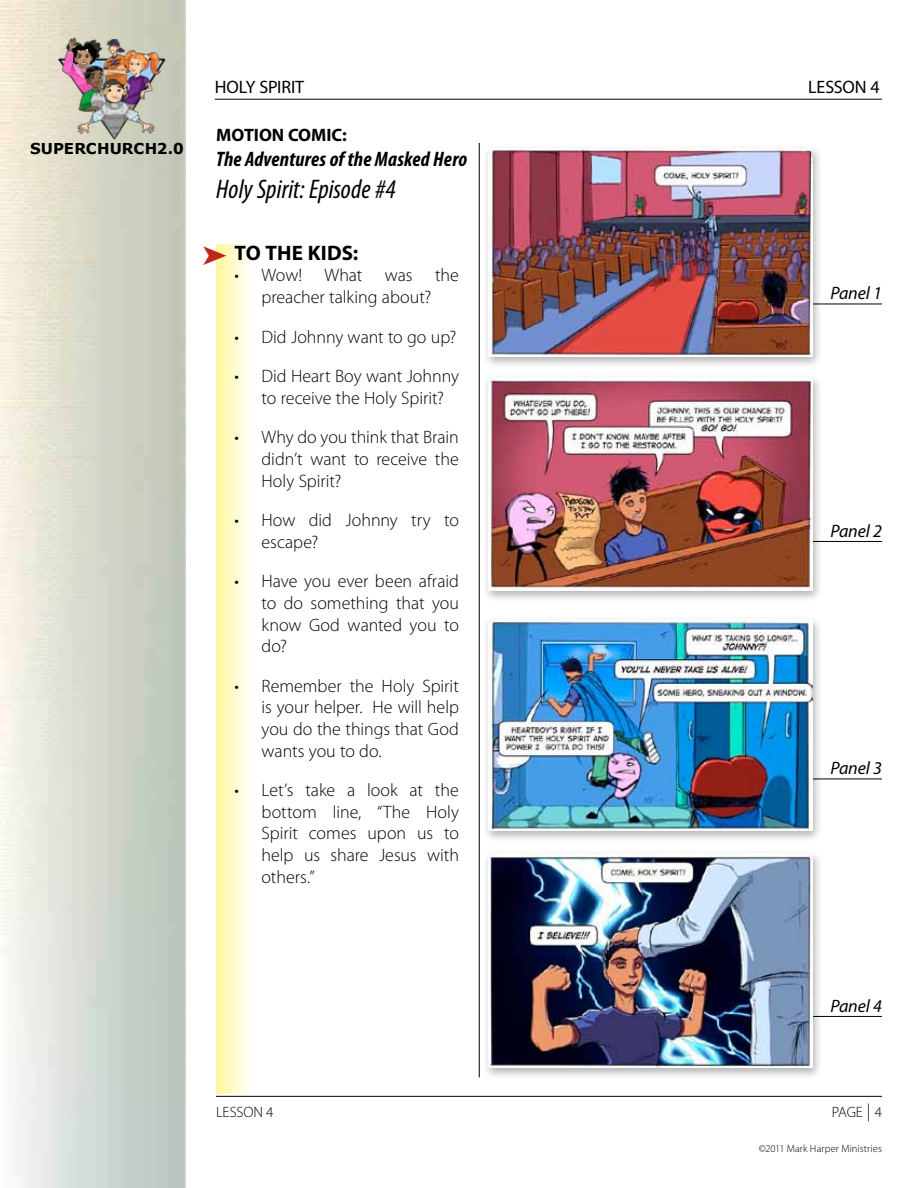
<style>
.page{position:relative;width:918px;height:1188px;background:#fff}
.page>*{position:absolute;margin:0;border:0;box-sizing:border-box;transform-origin:0 0}
.t1{font:italic condensed 27px "Myriad Pro";color:#000}
.t2{font:italic 700 condensed 21px "Myriad Pro";letter-spacing:.01em;color:#000}
.t3{font:700 21px "Myriad Pro";color:#000}
.t4{font:300 18px/21.6px "Myriad Pro";letter-spacing:-.005em;color:#000;text-align:justify}
.t5{font:italic 18px "Myriad Pro";letter-spacing:-.01em;color:#000}
.t6{font:18px "Myriad Pro";letter-spacing:-.005em;color:#000}
.t7{font:700 18px "Myriad Pro";color:#000}
.t8{font:700 15px "Verdana";letter-spacing:.005em;color:#000}
.t9{font:300 15px "Myriad Pro";letter-spacing:-.005em;color:#000}
.t10{font:300 10.5px "Myriad Pro";letter-spacing:.01em;color:#000}
.s1{color:#c1261b}
.s2{font-size:18px}
</style>
<div class="page">
<hr style="left:216px;top:1096px;width:666px;height:1px;background:#000">
<hr style="left:215px;top:99px;width:667px;height:1px;background:#000">
<img style="left:36px;top:36px;width:150px;height:104px">
<hr style="left:723px;top:304px;width:159px;height:1px;background:#000">
<hr style="left:723px;top:541px;width:159px;height:1px;background:#000">
<hr style="left:723px;top:779px;width:159px;height:1px;background:#000">
<hr style="left:723px;top:1016px;width:159px;height:1px;background:#000">
<hr style="left:479px;top:143px;width:1px;height:934px;background:#000">
<svg style="left:216px;top:244px;width:33px;height:850px"></svg>
<div style="left:482px;top:144px;width:341px;height:225px;background:#000;opacity:.3"></div>
<img style="left:488px;top:148px;width:324px;height:209px">
<div style="left:482px;top:374px;width:341px;height:229px;background:#000;opacity:.3"></div>
<img style="left:488px;top:378px;width:324px;height:213px">
<div style="left:482px;top:615px;width:341px;height:228px;background:#000;opacity:.3"></div>
<img style="left:488px;top:620px;width:324px;height:211px">
<div style="left:482px;top:850px;width:341px;height:230px;background:#000;opacity:.3"></div>
<img style="left:488px;top:854px;width:324px;height:214px">
<p class="t8" style="left:30px;top:139px;width:155px">SUPERCHURCH2.0</p>
<p class="t6" style="left:215px;top:76px;width:91px">HOLY SPIRIT</p>
<p class="t6" style="left:808px;top:76px;width:73px">LESSON 4</p>
<p class="t7" style="left:216px;top:123px;width:86px">MOTION COM</p>
<p class="t7" style="left:326px;top:123px;width:22px">IC:</p>
<p class="t2" style="left:216px;top:146px;width:253px">The Adventures of the Masked Hero</p>
<h1 class="t1" style="left:216px;top:173px;width:181px">Holy Spirit: Episode #4</h1>
<p class="t3" style="left:203px;top:239px;width:157px"><span class="s1">➤</span> TO THE KIDS:</p>
<p class="t4" style="left:235px;top:265px;width:226px;text-align:center">• Wow! What was the preacher talking about?</p>
<p class="t4" style="left:235px;top:326px;width:223px">• Did Johnny want to go up?</p>
<p class="t4" style="left:262px;top:365px;width:199px;text-indent:-27px">• Did Heart Boy want Johnny to receive the Holy Spirit?</p>
<p class="t4" style="left:262px;top:427px;width:199px;text-indent:-27px">• Why do you think that Brain didn’t want to receive the Holy Spirit?</p>
<p class="t4" style="left:262px;top:509px;width:199px;text-indent:-27px">• How did Johnny try to escape?</p>
<p class="t4" style="left:262px;top:571px;width:199px;text-indent:-27px">• Have you ever been afraid to do something that you know God wanted you to do?</p>
<p class="t4" style="left:262px;top:675px;width:199px;text-indent:-27px">• Remember the Holy Spirit is your helper. He will help you do the things that God wants you to do.</p>
<p class="t4" style="left:262px;top:779px;width:199px;text-indent:-27px">• Let’s take a look at the bottom line, “The Holy Spirit comes upon us to help us share Jesus with others.”</p>
<p class="t5" style="left:830px;top:282px;width:53px">Panel 1</p>
<p class="t5" style="left:830px;top:520px;width:53px">Panel 2</p>
<p class="t5" style="left:830px;top:757px;width:53px">Panel 3</p>
<p class="t5" style="left:830px;top:995px;width:53px">Panel 4</p>
<p class="t9" style="left:216px;top:1103px;width:59px">LESSON 4</p>
<p class="t9" style="left:832px;top:1103px;width:52px">PAGE <span class="s2">|</span> 4</p>
<p class="t10" style="left:759px;top:1142px;width:125px">©2011 Mark Harper Ministries</p>
</div>
